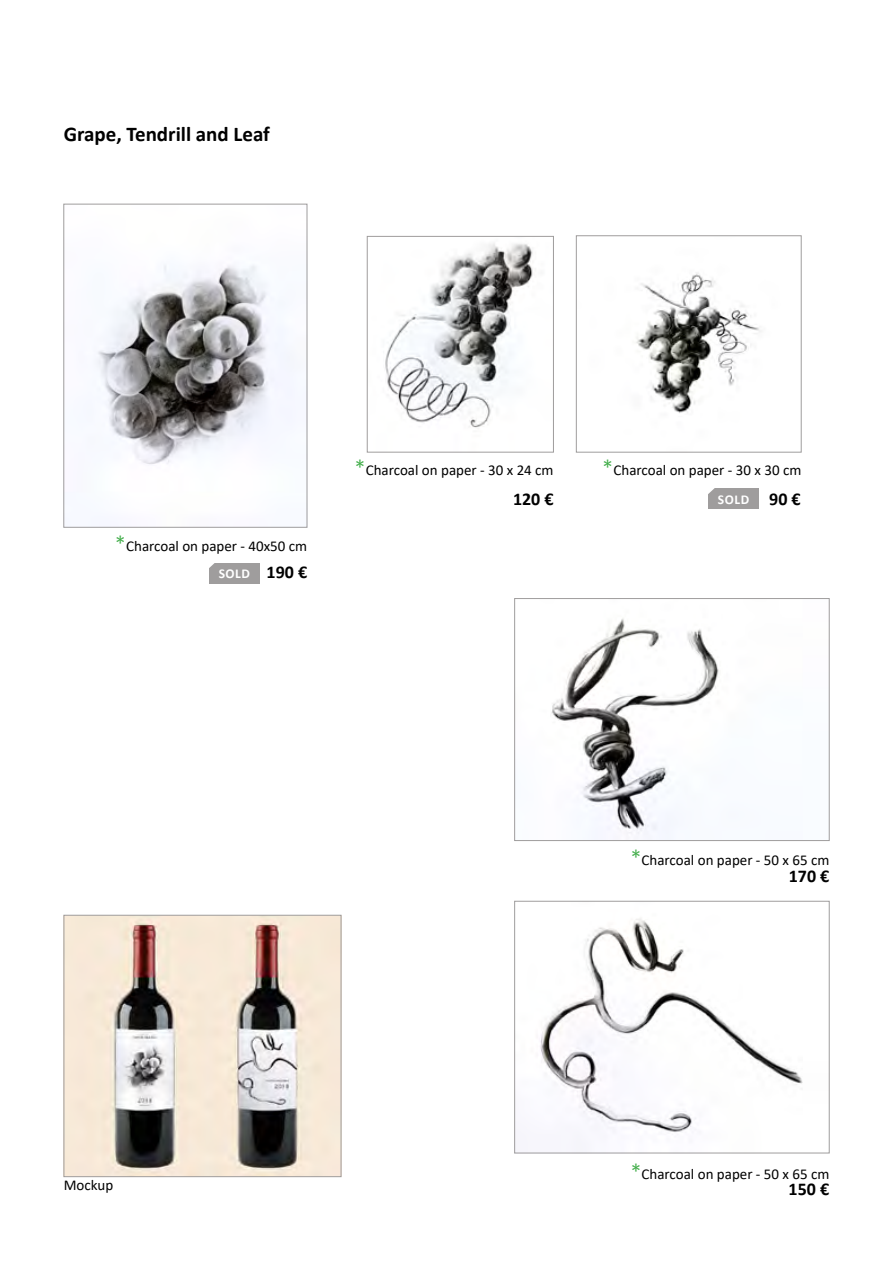
<style>
.page{position:relative;width:893px;height:1263px;background:#fff}
.page>*{position:absolute;margin:0;border:0;box-sizing:border-box;transform-origin:0 0}
.t1{font:700 21px "Calibri";color:#000}
.t2{font:700 18px "Calibri";color:#000}
.t3{font:15px "Calibri";color:#000}
.t4{font:700 13.5px "Calibri";letter-spacing:.04em;color:#fff}
.s1{font-weight:300;font-size:22.5px;color:#41ad49}
</style>
<div class="page">
<img style="left:636px;top:272px;width:126px;height:141px">
<img style="left:385px;top:243px;width:148px;height:185px">
<div style="left:367px;top:236px;width:187px;height:216px;border:1px solid #9f9d9d"></div>
<img style="left:95px;top:264px;width:199px;height:201px">
<div style="left:64px;top:204px;width:243px;height:323px;border:1px solid #9f9d9d"></div>
<img style="left:551px;top:618px;width:168px;height:221px">
<div style="left:514px;top:598px;width:315px;height:243px;border:1px solid #9f9d9d"></div>
<img style="left:540px;top:918px;width:263px;height:214px">
<div style="left:514px;top:901px;width:315px;height:252px;border:1px solid #9f9d9d"></div>
<img style="left:66px;top:917px;width:273px;height:258px">
<div style="left:64px;top:915px;width:277px;height:262px;border:1px solid #9f9d9d"></div>
<div style="left:209px;top:563px;width:51px;height:20px;background:#9f9d9d"></div>
<svg style="left:209px;top:563px;width:6px;height:5px"></svg>
<div style="left:708px;top:489px;width:51px;height:20px;background:#9f9d9d"></div>
<svg style="left:708px;top:488px;width:9px;height:6px"></svg>
<h1 class="t1" style="left:64px;top:119px;width:208px">Grape, Tendrill and Leaf</h1>
<p class="t3" style="left:115px;top:536px;width:194px"><span class="s1">*</span>Charcoal on paper - 40x50 cm</p>
<p class="t4" style="left:219px;top:564px;width:33px">SOLD</p>
<p class="t2" style="left:267px;top:559px;width:42px">190 €</p>
<p class="t3" style="left:355px;top:459px;width:201px"><span class="s1">*</span>Charcoal on paper - 30 x 24 cm</p>
<p class="t3" style="left:602px;top:459px;width:201px"><span class="s1">*</span>Charcoal on paper - 30 x 30 cm</p>
<p class="t2" style="left:513px;top:486px;width:42px">120 €</p>
<p class="t2" style="left:769px;top:486px;width:33px">90 €</p>
<p class="t4" style="left:718px;top:490px;width:33px">SOLD</p>
<p class="t3" style="left:630px;top:850px;width:201px"><span class="s1">*</span>Charcoal on paper - 50 x 65 cm</p>
<p class="t2" style="left:789px;top:863px;width:42px">170 €</p>
<p class="t3" style="left:64px;top:1175px;width:51px">Mockup</p>
<p class="t3" style="left:630px;top:1163px;width:201px"><span class="s1">*</span>Charcoal on paper - 50 x 65 cm</p>
<p class="t2" style="left:789px;top:1176px;width:42px">150 €</p>
</div>
